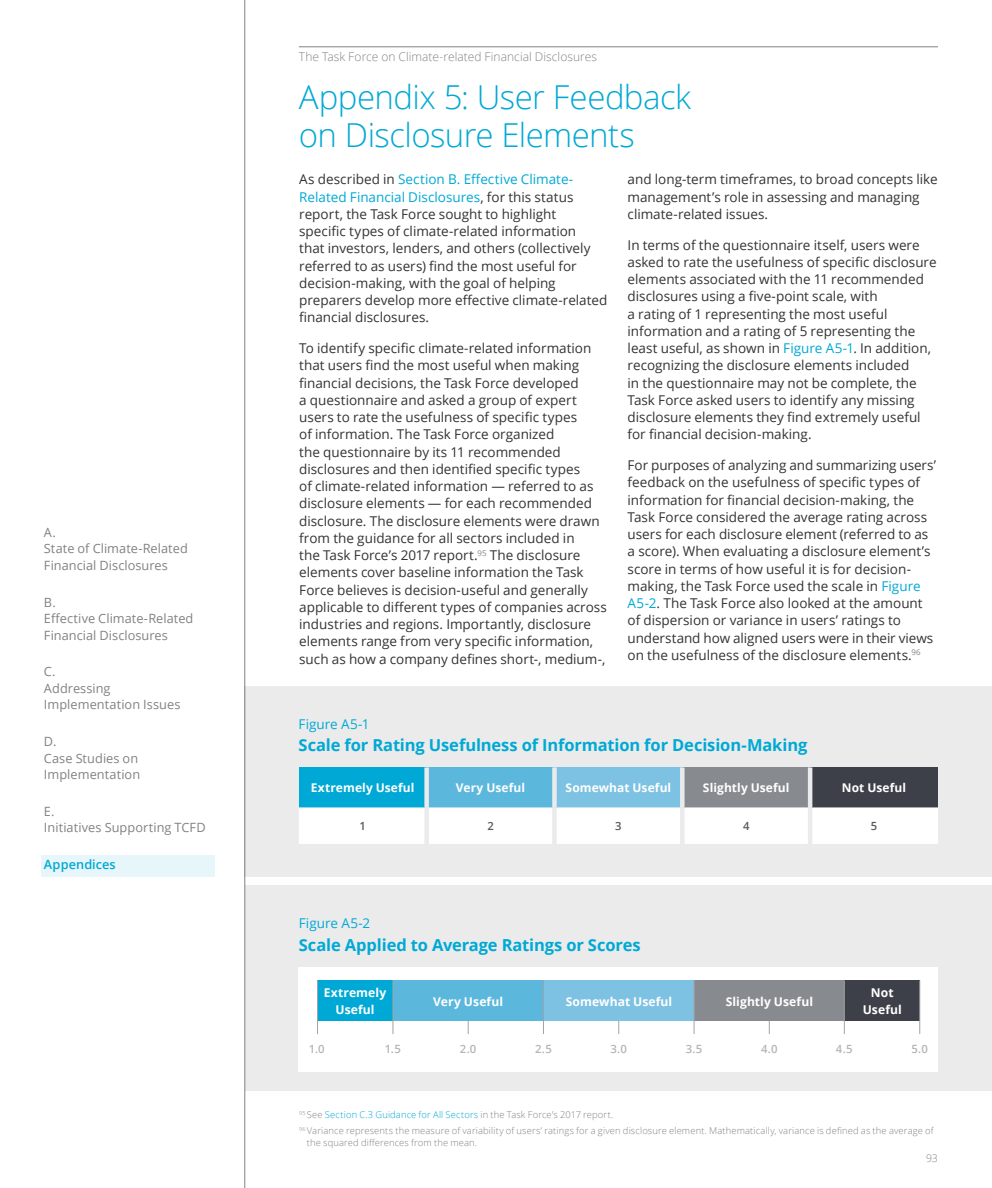
<style>
.page{position:relative;width:992px;height:1188px;background:#fff}
.page>*{position:absolute;margin:0;border:0;box-sizing:border-box;transform-origin:0 0}
.t1{font:300 33px/37.5px "Open Sans";letter-spacing:-.015em;color:#00a9d5}
.t2{font:700 16.5px "Open Sans";letter-spacing:-.01em;color:#00a9d5}
.t3{font:13.5px/17.2px "Open Sans";color:#333334}
.t4{font:13.5px "Open Sans";letter-spacing:.005em;color:#00a9d5}
.t5{font:12.75px/16.5px "Open Sans";letter-spacing:.005em;color:#808285}
.t6{font:600 12.75px "Open Sans";letter-spacing:.005em;color:#00a9d5}
.t7{font:700 12.15px/16.6px "Open Sans";letter-spacing:.01em;color:#fff;text-align:center}
.t8{font:700 12px "Open Sans";letter-spacing:.01em;color:#fff}
.t9{font:300 12px "Open Sans";letter-spacing:.005em;color:#808285}
.t10{font:600 11.4px "Open Sans";color:#b3b5b7}
.t11{font:600 11.25px "Open Sans";color:#58595b}
.t12{font:300 10.5px "Open Sans";color:#808285}
.t13{font:300 9.3px/16.4px "Open Sans";letter-spacing:.015em;color:#808285}
.s1{color:#00a9d5}
</style>
<div class="page">
<hr style="left:299px;top:46px;width:638px;height:1px;background:#808285">
<hr style="left:244px;top:0;width:1px;height:1188px;background:#808285">
<div style="left:41px;top:855px;width:174px;height:22px;background:#e6f6fa"></div>
<div style="left:245px;top:886px;width:746px;height:205px;background:#ebebec"></div>
<div style="left:298px;top:967px;width:639px;height:104px;background:#fff"></div>
<div style="left:245px;top:686px;width:746px;height:190px;background:#ebebec"></div>
<div style="left:299px;top:767px;width:127px;height:41px;background:#00a9d5"></div>
<div style="left:426px;top:767px;width:128px;height:41px;background:#5cb7dd"></div>
<div style="left:554px;top:767px;width:128px;height:41px;background:#7dc2e2"></div>
<div style="left:682px;top:767px;width:128px;height:41px;background:#878b8f"></div>
<div style="left:810px;top:767px;width:127px;height:41px;background:#3e4049"></div>
<div style="left:299px;top:809px;width:638px;height:35px;background:#fff"></div>
<hr style="left:299px;top:808px;width:125px;height:1px;background:#fff">
<hr style="left:429px;top:808px;width:123px;height:1px;background:#fff">
<hr style="left:556px;top:808px;width:124px;height:1px;background:#fff">
<hr style="left:684px;top:808px;width:123px;height:1px;background:#fff">
<hr style="left:812px;top:808px;width:125px;height:1px;background:#fff">
<div style="left:424px;top:767px;width:5px;height:41px;background:#ebebec"></div>
<svg style="left:552px;top:767px;width:4px;height:41px"></svg>
<hr style="left:680px;top:767px;width:4px;height:41px;background:#ebebec">
<div style="left:807px;top:767px;width:5px;height:41px;background:#ebebec"></div>
<div style="left:424px;top:808px;width:5px;height:36px;background:#ebebec"></div>
<hr style="left:552px;top:808px;width:4px;height:36px;background:#ebebec">
<hr style="left:680px;top:808px;width:4px;height:36px;background:#ebebec">
<div style="left:807px;top:808px;width:5px;height:36px;background:#ebebec"></div>
<svg style="left:468px;top:1021px;width:1px;height:13px"></svg>
<svg style="left:618px;top:1021px;width:1px;height:13px"></svg>
<svg style="left:769px;top:1021px;width:1px;height:13px"></svg>
<div style="left:317px;top:980px;width:76px;height:41px;background:#00a9d5"></div>
<div style="left:393px;top:980px;width:150px;height:41px;background:#5cb7dd"></div>
<div style="left:543px;top:980px;width:151px;height:41px;background:#7dc2e2"></div>
<div style="left:694px;top:980px;width:150px;height:41px;background:#878b8f"></div>
<div style="left:844px;top:980px;width:75px;height:41px;background:#3e4049"></div>
<hr style="left:392px;top:980px;width:1px;height:54px;background:#a1a3a6">
<hr style="left:693px;top:980px;width:1px;height:54px;background:#a1a3a6">
<hr style="left:919px;top:980px;width:1px;height:54px;background:#a1a3a6">
<hr style="left:317px;top:980px;width:1px;height:54px;background:#a1a3a6">
<hr style="left:543px;top:980px;width:1px;height:54px;background:#a1a3a6">
<hr style="left:844px;top:980px;width:1px;height:54px;background:#a1a3a6">
<p class="t5" style="left:44px;top:524px;width:145px">A.<br>State of Climate-Related<br>Financial Disclosures</p>
<p class="t5" style="left:44px;top:594px;width:151px">B.<br>Effective Climate-Related<br>Financial Disclosures</p>
<p class="t5" style="left:44px;top:663px;width:138px">C.<br>Addressing<br>Implementation Issues</p>
<p class="t5" style="left:44px;top:733px;width:98px">D.<br>Case Studies on<br>Implementation</p>
<p class="t5" style="left:44px;top:803px;width:163px">E.<br>Initiatives Supporting TCFD</p>
<p class="t6" style="left:44px;top:856px;width:73px">Appendices</p>
<p class="t9" style="left:299px;top:48px;width:300px">The Task Force on Climate-related Financial Disclosures</p>
<h1 class="t1" style="left:299px;top:78px;width:394px">Appendix 5: User Feedback on Disclosure Elements</h1>
<p class="t3" style="left:299px;top:170px;width:310px">As described in <span class="s1">Section B. Effective Climate-Related Financial Disclosures</span>, for this status report, the Task Force sought to highlight<br>specific types of climate-related information<br>that investors, lenders, and others (collectively referred to as users) find the most useful for decision-making, with the goal of helping preparers develop more effective climate-related financial disclosures.</p>
<p class="t3" style="left:299px;top:339px;width:309px">To identify specific climate-related information that users find the most useful when making financial decisions, the Task Force developed<br>a questionnaire and asked a group of expert users to rate the usefulness of specific types<br>of information. The Task Force organized<br>the questionnaire by its 11 recommended disclosures and then identified specific types<br>of climate-related information — referred to as disclosure elements — for each recommended disclosure. The disclosure elements were drawn from the guidance for all sectors included in<br>the Task Force’s 2017 report.<sup>95</sup> The disclosure elements cover baseline information the Task Force believes is decision-useful and generally applicable to different types of companies across industries and regions. Importantly, disclosure elements range from very specific information, such as how a company defines short-, medium-,</p>
<p class="t3" style="left:627px;top:170px;width:311px">and long-term timeframes, to broad concepts like management’s role in assessing and managing climate-related issues.</p>
<p class="t3" style="left:627px;top:236px;width:310px">In terms of the questionnaire itself, users were asked to rate the usefulness of specific disclosure elements associated with the 11 recommended disclosures using a five-point scale, with<br>a rating of 1 representing the most useful information and a rating of 5 representing the least useful, as shown in <span class="s1">Figure A5-1</span>. In addition, recognizing the disclosure elements included<br>in the questionnaire may not be complete, the Task Force asked users to identify any missing disclosure elements they find extremely useful for financial decision-making.</p>
<p class="t3" style="left:627px;top:456px;width:310px">For purposes of analyzing and summarizing users’ feedback on the usefulness of specific types of information for financial decision-making, the Task Force considered the average rating across users for each disclosure element (referred to as a score). When evaluating a disclosure element’s score in terms of how useful it is for decision&shy;making, the Task Force used the scale in <span class="s1">Figure A5-2</span>. The Task Force also looked at the amount of dispersion or variance in users’ ratings to understand how aligned users were in their views on the usefulness of the disclosure elements.<sup>96</sup></p>
<p class="t4" style="left:298px;top:715px;width:72px">Figure A5-1</p>
<p class="t2" style="left:298px;top:734px;width:510px">Scale for Rating Usefulness of Information for Decision-Making</p>
<p class="t8" style="left:311px;top:779px;width:105px">Extremely Useful</p>
<p class="t8" style="left:456px;top:779px;width:71px">Very Useful</p>
<p class="t8" style="left:565px;top:779px;width:107px">Somewhat Useful</p>
<p class="t8" style="left:703px;top:779px;width:88px">Slightly Useful</p>
<p class="t8" style="left:841px;top:779px;width:66px">Not Useful</p>
<p class="t11" style="left:359px;top:819px;width:8px">1</p>
<p class="t11" style="left:487px;top:819px;width:8px">2</p>
<p class="t11" style="left:615px;top:819px;width:8px">3</p>
<p class="t11" style="left:743px;top:819px;width:8px">4</p>
<p class="t11" style="left:870px;top:819px;width:8px">5</p>
<p class="t4" style="left:299px;top:914px;width:73px">Figure A5-2</p>
<p class="t2" style="left:299px;top:933px;width:343px">Scale Applied to Average Ratings or Scores</p>
<p class="t7" style="left:324px;top:984px;width:64px">Extremely<br>Useful</p>
<p class="t7" style="left:433px;top:993px;width:71px">Very Useful</p>
<p class="t7" style="left:565px;top:993px;width:108px">Somewhat Useful</p>
<p class="t7" style="left:725px;top:993px;width:89px">Slightly Useful</p>
<p class="t7" style="left:862px;top:984px;width:41px">Not<br>Useful</p>
<p class="t10" style="left:309px;top:1041px;width:17px">1.0</p>
<p class="t10" style="left:385px;top:1041px;width:18px">1.5</p>
<p class="t10" style="left:460px;top:1041px;width:18px">2.0</p>
<p class="t10" style="left:535px;top:1041px;width:18px">2.5</p>
<p class="t10" style="left:610px;top:1041px;width:18px">3.0</p>
<p class="t10" style="left:685px;top:1041px;width:18px">3.5</p>
<p class="t10" style="left:761px;top:1041px;width:18px">4.0</p>
<p class="t10" style="left:835px;top:1041px;width:18px">4.5</p>
<p class="t10" style="left:911px;top:1041px;width:18px">5.0</p>
<p class="t13" style="left:299px;top:1106px;width:635px"><sup>95</sup> See <span class="s1">Section C.3 Guidance for All Sectors</span> in the Task Force’s 2017 report.<br><sup>96</sup> Variance represents the measure of variability of users’ ratings for a given disclosure element. Mathematically, variance is defined as the average of</p>
<p class="t13" style="left:307px;top:1134px;width:172px">the squared differences from the mean.</p>
<p class="t12" style="left:926px;top:1151px;width:13px">93</p>
</div>
